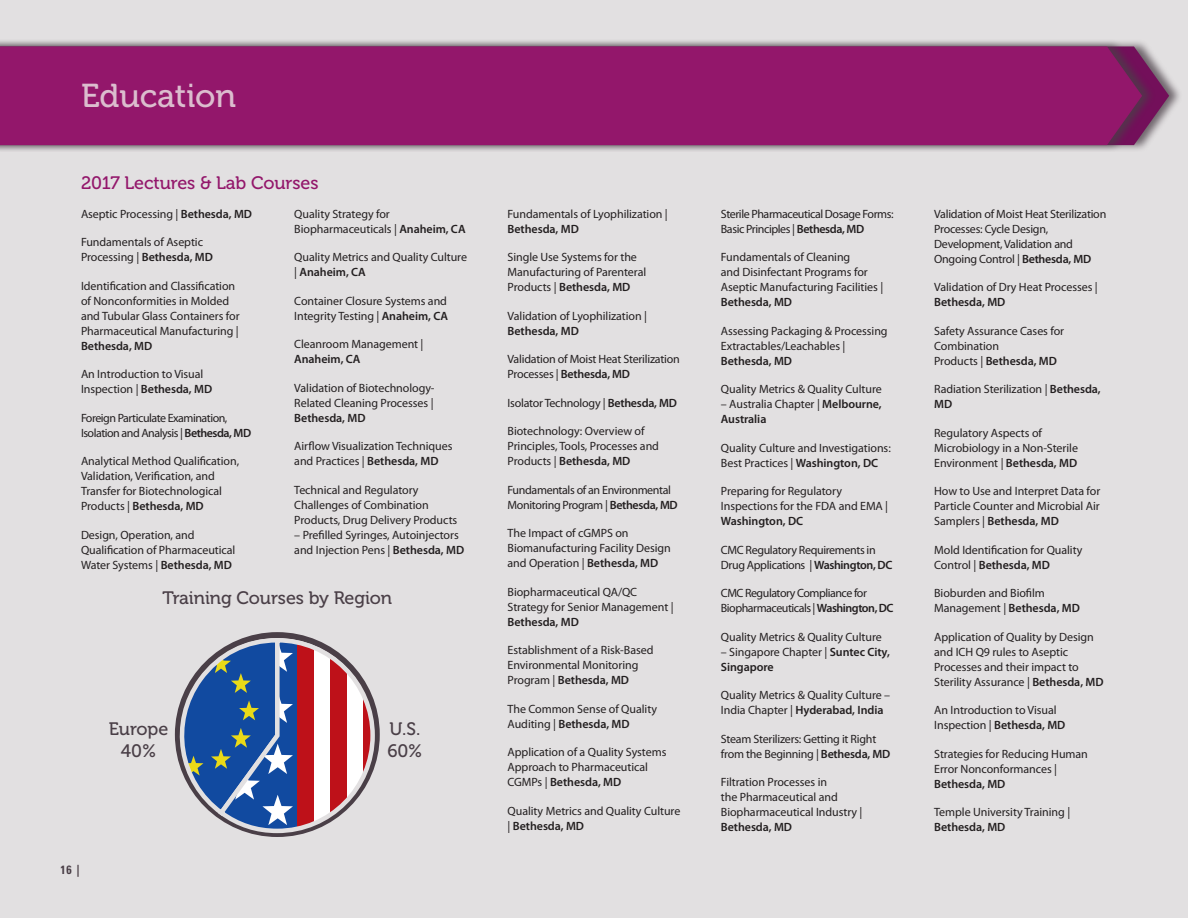
<style>
.page{position:relative;width:1188px;height:918px;background:#e2e0e1}
.page>*{position:absolute;margin:0;border:0;box-sizing:border-box;transform-origin:0 0}
.Headline{font:33px "Museo 500";letter-spacing:-.005em;color:#dbbdce}
.Subhead{font:18px "Museo 500";letter-spacing:-.005em;color:#4a3f47}
.Subhead-2{font:18px "Museo 500";letter-spacing:-.005em;color:#93176b}
.Body_Text{font:12px/15px "Myriad Pro";letter-spacing:-.005em;color:#231f20}
.Body_Text-2{font:12px/15px "Myriad Pro";letter-spacing:-.04em;color:#231f20}
.Body_Text-3{font:12px/15px "Myriad Pro";letter-spacing:-.03em;color:#231f20}
.Body_Text-4{font:600 12px/15px "Myriad Pro";letter-spacing:-.005em;color:#231f20}
.Body_Text-5{font:12px/15px "Myriad Pro";letter-spacing:-.035em;color:#231f20}
.t1{font:700 condensed 12px "Zurich BT";color:#4a3f47}
.s1{font-weight:600}
.s2{font-weight:400}
</style>
<div class="page">
<div style="left:0;top:39px;width:1156px;height:114px;background:#4a3f47;opacity:.75"></div>
<div style="left:0;top:46px;width:1142px;height:99px;background:#93176b"></div>
<svg style="left:174px;top:636px;width:203px;height:199px"></svg>
<p class="Headline" style="left:81px;top:77px;width:157px">Education</p>
<p class="Subhead-2" style="left:81px;top:173px;width:239px">2017 Lectures &amp; Lab Courses</p>
<p class="Body_Text" style="left:81px;top:206px;width:173px">Aseptic Processing | <span class="s1">Bethesda, MD</span></p>
<p class="Body_Text" style="left:81px;top:234px;width:134px">Fundamentals of Aseptic<br>Processing | <span class="s1">Bethesda, MD</span></p>
<p class="Body_Text" style="left:81px;top:278px;width:160px">Identification and Classification of Nonconformities in Molded and Tubular Glass Containers for<br>Pharmaceutical Manufacturing |<br><span class="s1">Bethesda, MD</span></p>
<p class="Body_Text" style="left:81px;top:366px;width:133px">An Introduction to Visual<br>Inspection | <span class="s1">Bethesda, MD</span></p>
<p class="Body_Text-2" style="left:81px;top:410px;width:172px">Foreign Particulate Examination,<br>Isolation and Analysis | <span class="s1">Bethesda, MD</span></p>
<p class="Body_Text" style="left:81px;top:453px;width:160px">Analytical Method Qualification,<br>Validation, Verification, and<br>Transfer for Biotechnological<br>Products | <span class="s1">Bethesda, MD</span></p>
<p class="Body_Text" style="left:81px;top:527px;width:156px">Design, Operation, and<br>Qualification of Pharmaceutical<br>Water Systems | <span class="s1">Bethesda, MD</span></p>
<p class="Body_Text" style="left:294px;top:206px;width:173px">Quality Strategy for<br>Biopharmaceuticals | <span class="s1">Anaheim, CA</span></p>
<p class="Body_Text" style="left:294px;top:249px;width:174px">Quality Metrics and Quality Culture | <span class="s1">Anaheim, CA</span></p>
<p class="Body_Text" style="left:294px;top:293px;width:155px">Container Closure Systems and<br>Integrity Testing | <span class="s1">Anaheim, CA</span></p>
<p class="Body_Text" style="left:294px;top:336px;width:131px">Cleanroom Management |<br><span class="s1">Anaheim, CA</span></p>
<p class="Body_Text" style="left:294px;top:380px;width:142px;text-align:justify">Validation of Biotechnology-Related Cleaning Processes | <span class="s1">Bethesda, MD</span></p>
<p class="Body_Text" style="left:294px;top:438px;width:160px">Airflow Visualization Techniques and Practices | <span class="s1">Bethesda, MD</span></p>
<p class="Body_Text" style="left:294px;top:482px;width:165px">Technical and Regulatory<br>Challenges of Combination<br>Products, Drug Delivery Products</p>
<p class="Body_Text" style="left:294px;top:527px;width:171px">– Prefilled Syringes, Autoinjectors and Injection Pens | <span class="s1">Bethesda, MD</span></p>
<p class="Subhead" style="left:162px;top:588px;width:231px">Training Courses by Region</p>
<p class="Subhead" style="left:109px;top:719px;width:61px">Europe</p>
<p class="Subhead" style="left:121px;top:741px;width:37px">40%</p>
<p class="t1" style="left:60px;top:862px;width:22px">16 |</p>
<p class="Subhead" style="left:389px;top:719px;width:32px">U.S.</p>
<p class="Subhead" style="left:387px;top:741px;width:36px">60%</p>
<p class="Body_Text" style="left:508px;top:206px;width:162px">Fundamentals of Lyophilization |<br><span class="s1">Bethesda, MD</span></p>
<p class="Body_Text" style="left:508px;top:249px;width:140px">Single Use Systems for the<br>Manufacturing of Parenteral<br>Products | <span class="s1">Bethesda, MD</span></p>
<p class="Body_Text" style="left:508px;top:308px;width:141px">Validation of Lyophilization |<br><span class="s1">Bethesda, MD</span></p>
<p class="Body_Text" style="left:508px;top:351px;width:174px">Validation of Moist Heat Sterilization<br>Processes | <span class="s1">Bethesda, MD</span></p>
<p class="Body_Text" style="left:508px;top:395px;width:171px">Isolator Technology | <span class="s1">Bethesda, MD</span></p>
<p class="Body_Text" style="left:508px;top:423px;width:153px">Biotechnology: Overview of<br>Principles, Tools, Processes and<br>Products | <span class="s1">Bethesda, MD</span></p>
<p class="Body_Text-3" style="left:508px;top:482px;width:172px">Fundamentals of an Environmental<br>Monitoring Program | <span class="s1">Bethesda, MD</span></p>
<p class="Body_Text" style="left:508px;top:525px;width:165px">The Impact of cGMPS on<br>Biomanufacturing Facility Design and Operation | <span class="s1">Bethesda, MD</span></p>
<p class="Body_Text" style="left:508px;top:584px;width:168px">Biopharmaceutical QA/QC<br>Strategy for Senior Management |<br><span class="s1">Bethesda, MD</span></p>
<p class="Body_Text" style="left:508px;top:642px;width:147px">Establishment of a Risk-Based<br>Environmental Monitoring<br>Program | <span class="s1">Bethesda, MD</span></p>
<p class="Body_Text" style="left:508px;top:701px;width:151px">The Common Sense of Quality<br>Auditing | <span class="s1">Bethesda, MD</span></p>
<p class="Body_Text" style="left:508px;top:744px;width:160px">Application of a Quality Systems<br>Approach to Pharmaceutical<br>CGMPs | <span class="s1">Bethesda, MD</span></p>
<p class="Body_Text" style="left:508px;top:803px;width:174px">Quality Metrics and Quality Culture | <span class="s1">Bethesda, MD</span></p>
<p class="Body_Text-5" style="left:721px;top:206px;width:174px">Sterile Pharmaceutical Dosage Forms:<br>Basic Principles | <span class="s1">Bethesda, MD</span></p>
<p class="Body_Text" style="left:721px;top:249px;width:164px">Fundamentals of Cleaning<br>and Disinfectant Programs for<br>Aseptic Manufacturing Facilities |<br><span class="s1">Bethesda, MD</span></p>
<p class="Body_Text" style="left:721px;top:323px;width:168px">Assessing Packaging &amp; Processing<br>Extractables/Leachables |<br><span class="s1">Bethesda, MD</span></p>
<p class="Body_Text" style="left:721px;top:381px;width:162px">Quality Metrics &amp; Quality Culture</p>
<p class="Body_Text-4" style="left:721px;top:396px;width:162px"><span class="s2">– Australia Chapter |</span> Melbourne,<br>Australia</p>
<p class="Body_Text" style="left:721px;top:440px;width:171px">Quality Culture and Investigations:<br>Best Practices | <span class="s1">Washington, DC</span></p>
<p class="Body_Text" style="left:721px;top:483px;width:169px">Preparing for Regulatory<br>Inspections for the FDA and EMA |<br><span class="s1">Washington, DC</span></p>
<p class="Body_Text-3" style="left:721px;top:542px;width:173px">CMC Regulatory Requirements in<br>Drug Applications | <span class="s1">Washington, DC</span></p>
<p class="Body_Text-2" style="left:721px;top:585px;width:174px">CMC Regulatory Compliance for<br>Biopharmaceuticals | <span class="s1">Washington, DC</span></p>
<p class="Body_Text" style="left:721px;top:629px;width:162px">Quality Metrics &amp; Quality Culture</p>
<p class="Body_Text-4" style="left:721px;top:644px;width:170px"><span class="s2">– Singapore Chapter |</span> Suntec City,<br>Singapore</p>
<p class="Body_Text" style="left:721px;top:687px;width:171px">Quality Metrics &amp; Quality Culture –<br>India Chapter | <span class="s1">Hyderabad, India</span></p>
<p class="Body_Text" style="left:721px;top:731px;width:171px">Steam Sterilizers: Getting it Right from the Beginning | <span class="s1">Bethesda, MD</span></p>
<p class="Body_Text" style="left:721px;top:774px;width:143px">Filtration Processes in<br>the Pharmaceutical and<br>Biopharmaceutical Industry |<br><span class="s1">Bethesda, MD</span></p>
<p class="Body_Text" style="left:934px;top:206px;width:174px">Validation of Moist Heat Sterilization<br>Processes: Cycle Design,<br>Development, Validation and<br>Ongoing Control | <span class="s1">Bethesda, MD</span></p>
<p class="Body_Text" style="left:934px;top:279px;width:165px">Validation of Dry Heat Processes |<br><span class="s1">Bethesda, MD</span></p>
<p class="Body_Text" style="left:934px;top:323px;width:132px">Safety Assurance Cases for<br>Combination<br>Products | <span class="s1">Bethesda, MD</span></p>
<p class="Body_Text" style="left:934px;top:381px;width:168px">Radiation Sterilization | <span class="s1">Bethesda,<br>MD</span></p>
<p class="Body_Text" style="left:934px;top:425px;width:145px">Regulatory Aspects of<br>Microbiology in a Non-Sterile<br>Environment | <span class="s1">Bethesda, MD</span></p>
<p class="Body_Text" style="left:934px;top:483px;width:168px;text-align:justify">How to Use and Interpret Data for Particle Counter and Microbial Air Samplers | <span class="s1">Bethesda, MD</span></p>
<p class="Body_Text" style="left:934px;top:542px;width:150px">Mold Identification for Quality<br>Control | <span class="s1">Bethesda, MD</span></p>
<p class="Body_Text" style="left:934px;top:585px;width:147px">Bioburden and Biofilm<br>Management | <span class="s1">Bethesda, MD</span></p>
<p class="Body_Text" style="left:934px;top:629px;width:171px">Application of Quality by Design and ICH Q9 rules to Aseptic<br>Processes and their impact to<br>Sterility Assurance | <span class="s1">Bethesda, MD</span></p>
<p class="Body_Text" style="left:934px;top:702px;width:133px">An Introduction to Visual<br>Inspection | <span class="s1">Bethesda, MD</span></p>
<p class="Body_Text" style="left:934px;top:746px;width:155px">Strategies for Reducing Human<br>Error Nonconformances |<br><span class="s1">Bethesda, MD</span></p>
<p class="Body_Text" style="left:934px;top:804px;width:138px">Temple University Training |<br><span class="s1">Bethesda, MD</span></p>
</div>
